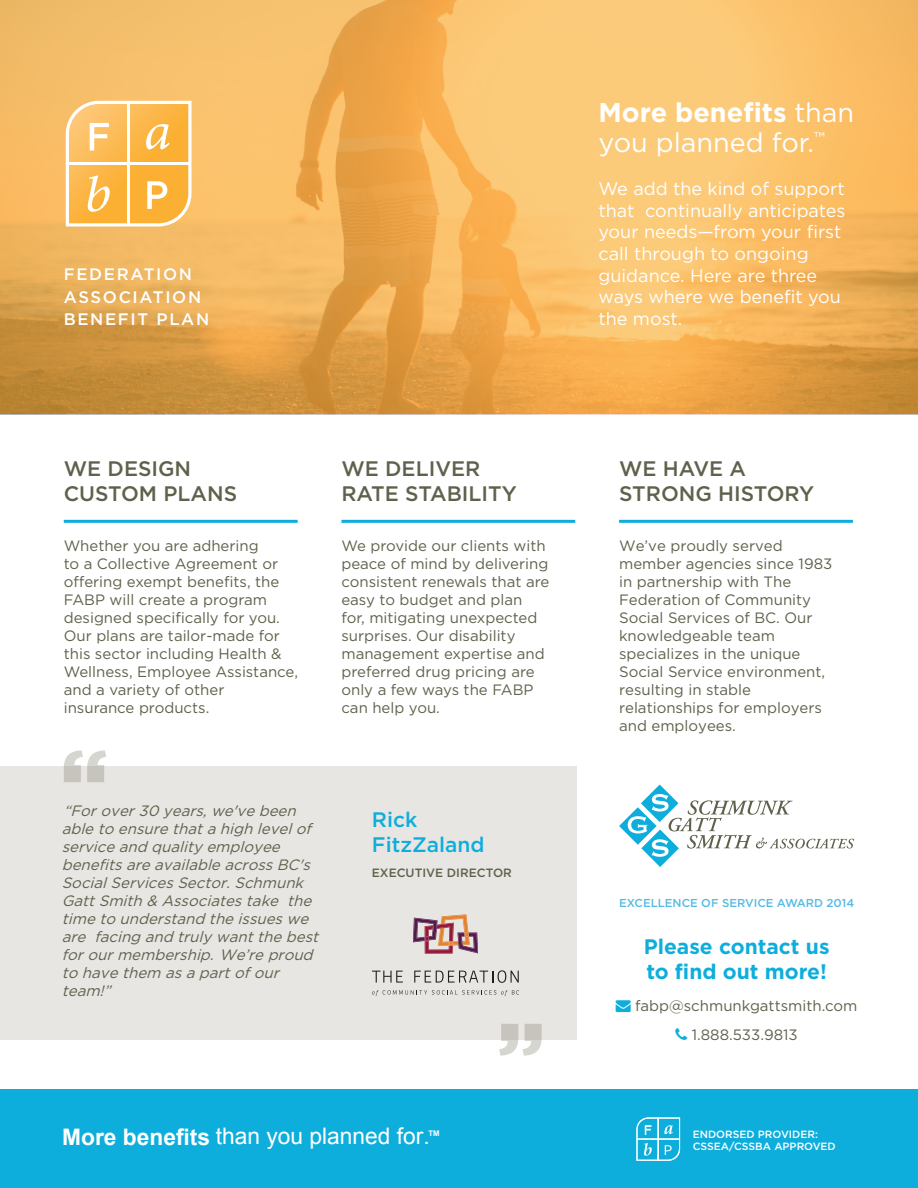
<style>
.page{position:relative;width:918px;height:1188px;background:#fff}
.page>*{position:absolute;margin:0;border:0;box-sizing:border-box;transform-origin:0 0}
.t1{font:italic 55.2px "Minion Pro";color:#fff}
.t2{font:27px/30px "Gotham";color:#fff}
.t3{font:22.8px "Arial";color:#fff}
.t4{font:500 21px/25.2px "Gotham";color:#60614c}
.t5{font:700 21px/25.2px "Gotham";color:#0eaedc}
.t6{font:500 21px/25.2px "Gotham";color:#0eaedc}
.t7{font:18px/21.6px "Gotham";color:#fff}
.t8{font:500 16.65px/22.2px "Gotham";letter-spacing:.1em;color:#fff}
.t9{font:15px/18px "Gotham";color:#60614c}
.t10{font:italic 15px/18px "Gotham";color:#60614c}
.t11{font:500 12px "Gotham";color:#60614c}
.t12{font:500 11.55px "Gotham";color:#55bbe3}
.t13{font:500 10.5px/12.6px "Gotham";color:#fff}
.t14{font:700 7.8px "Arial";color:#fff}
.s1{font-weight:700}
.s2{color:#0eaedc}
</style>
<div class="page">
<div style="left:0;top:1089px;width:918px;height:99px;background:#0eaedc"></div>
<div style="left:0;top:766px;width:577px;height:274px;background:#e8e6e3"></div>
<img style="left:0;top:0;width:918px;height:414px">
<hr style="left:64px;top:520px;width:234px;height:3px;background:#0eaedc">
<hr style="left:341px;top:520px;width:234px;height:3px;background:#0eaedc">
<hr style="left:619px;top:520px;width:234px;height:3px;background:#0eaedc">
<svg style="left:64px;top:99px;width:129px;height:129px"></svg>
<hr style="left:68px;top:162px;width:120px;height:2px;background:#fff">
<hr style="left:128px;top:103px;width:2px;height:120px;background:#fff">
<svg style="left:64px;top:750px;width:42px;height:32px"></svg>
<svg style="left:499px;top:1024px;width:43px;height:32px"></svg>
<svg style="left:413px;top:914px;width:65px;height:40px"></svg>
<svg style="left:372px;top:971px;width:31px;height:12px"></svg>
<svg style="left:414px;top:970px;width:105px;height:13px"></svg>
<svg style="left:372px;top:990px;width:147px;height:6px"></svg>
<svg style="left:636px;top:1118px;width:44px;height:43px"></svg>
<svg style="left:619px;top:785px;width:235px;height:82px"></svg>
<h1 class="t1" style="left:144px;top:93px;width:29px">a</h1>
<p class="t8" style="left:64px;top:263px;width:147px">FEDERATION<br>ASSOCIATION<br>BENEFIT PLAN</p>
<p class="t2" style="left:599px;top:97px;width:257px"><span class="s1">More benefits</span> than you planned for.<sup>™</sup></p>
<p class="t7" style="left:599px;top:178px;width:249px">We add the kind of support that continually anticipates your needs—from your first call through to ongoing guidance. Here are three ways where we benefit you the most.</p>
<p class="t4" style="left:64px;top:456px;width:175px">WE DESIGN<br>CUSTOM PLANS</p>
<p class="t9" style="left:64px;top:537px;width:236px">Whether you are adhering<br>to a Collective Agreement or offering exempt benefits, the<br>FABP will create a program designed specifically for you.<br>Our plans are tailor-made for this sector including Health &amp;<br>Wellness, Employee Assistance, and a variety of other insurance products.</p>
<p class="t4" style="left:341px;top:456px;width:177px">WE DELIVER<br>RATE STABILITY</p>
<p class="t9" style="left:341px;top:537px;width:209px">We provide our clients with peace of mind by delivering consistent renewals that are easy to budget and plan for, mitigating unexpected surprises. Our disability management expertise and preferred drug pricing are only a few ways the FABP can help you.</p>
<p class="t10" style="left:62px;top:802px;width:263px">“Forover30 years,we'vebeen ableto ensurethatahigh levelof serviceand qualityemployee benefitsareavailableacrossBC's<br>SocialServicesSector. Schmunk<br>GattSmith &amp; Associatestake the timeto understand theissueswe are facing and truly wantthebest forourmembership. We’reproud to havethem asapartofour team!”</p>
<p class="t6" style="left:372px;top:807px;width:114px">Rick<br>FitzZaland</p>
<p class="t11" style="left:372px;top:865px;width:141px">EXECUTIVE DIRECTOR</p>
<p class="t4" style="left:619px;top:456px;width:197px">WE HAVE A<br>STRONG HISTORY</p>
<p class="t9" style="left:619px;top:537px;width:215px">We’ve proudly served member agencies since 1983 in partnership with The<br>Federation of Community<br>Social Services of BC. Our knowledgeable team specializes in the unique<br>Social Service environment, resulting in stable relationships for employers and employees.</p>
<p class="t12" style="left:619px;top:895px;width:237px">EXCELLENCE OF SERVICE AWARD 2014</p>
<p class="t5" style="left:644px;top:934px;width:187px">Please contact us to find out more!</p>
<p class="t9" style="left:616px;top:997px;width:243px"><span class="s2">→</span> fabp@schmunkgattsmith.com</p>
<p class="t9" style="left:692px;top:1025px;width:107px">1.888.533.9813</p>
<h3 class="t3" style="left:62px;top:1122px;width:369px"><span class="s1">More benefits</span> than you planned for.</h3>
<p class="t14" style="left:428px;top:1128px;width:13px">TM</p>
<p class="t13" style="left:693px;top:1127px;width:145px">ENDORSED PROVIDER:<br>CSSEA/CSSBA APPROVED</p>
</div>
